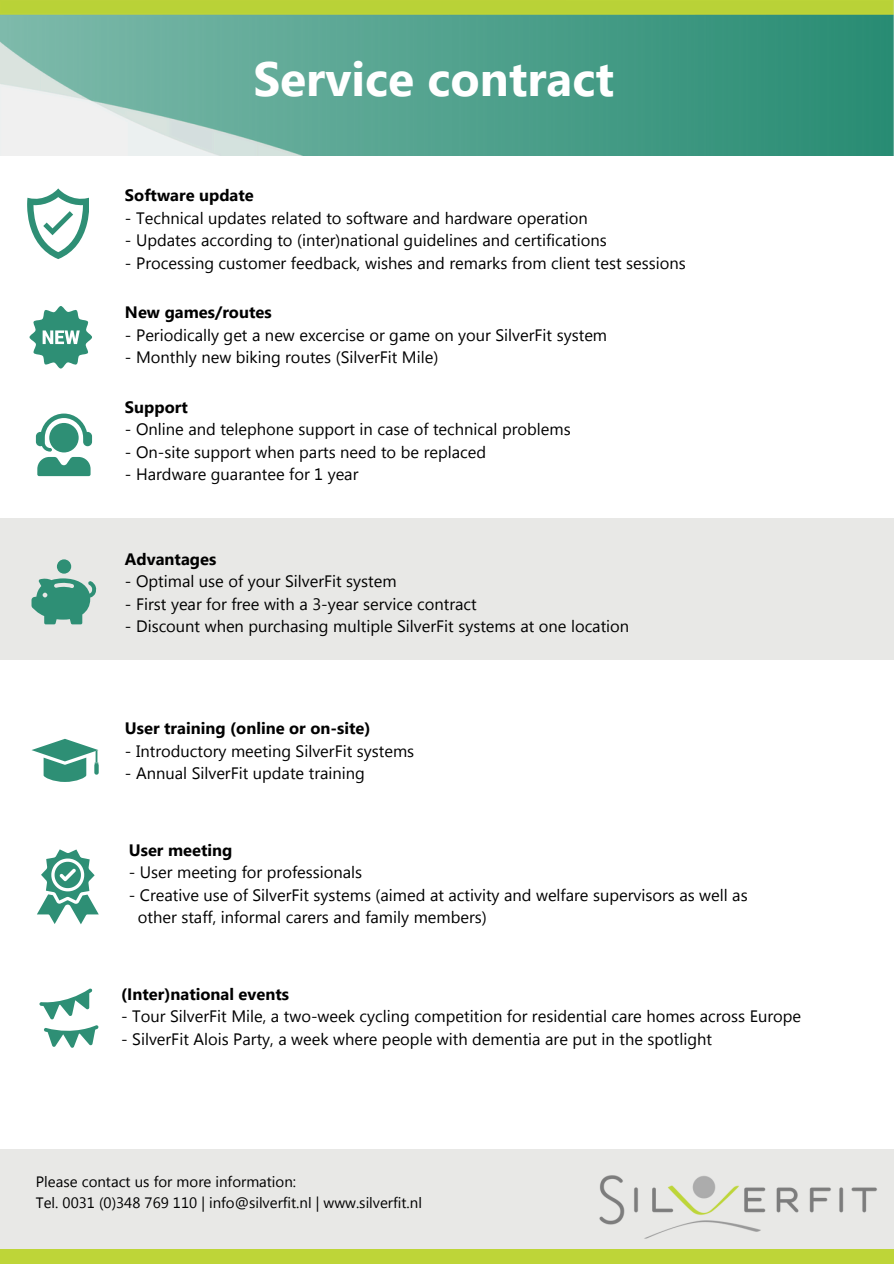
<style>
.page{position:relative;width:894px;height:1264px;background:#fff}
.page>*{position:absolute;margin:0;border:0;box-sizing:border-box;transform-origin:0 0}
.t1{font:700 48px "Segoe UI";color:#fff}
.t2{font:16.5px "Segoe UI";color:#000}
.t3{font:700 16.5px "Segoe UI";color:#000}
.t4{font:15px "Segoe UI";color:#000}
</style>
<div class="page">
<img style="left:0;top:0;width:893px;height:155px">
<svg style="left:27px;top:188px;width:62px;height:71px"></svg>
<svg style="left:36px;top:413px;width:56px;height:63px"></svg>
<svg style="left:37px;top:849px;width:62px;height:75px"></svg>
<svg style="left:39px;top:988px;width:60px;height:59px"></svg>
<svg style="left:31px;top:738px;width:68px;height:43px"></svg>
<svg style="left:29px;top:306px;width:63px;height:62px"></svg>
<div style="left:0;top:1149px;width:893px;height:112px;background:#e8e8e6"></div>
<img style="left:599px;top:1175px;width:278px;height:64px">
<div style="left:0;top:1249px;width:893px;height:14px;background:#bed538"></div>
<div style="left:0;top:518px;width:893px;height:141px;background:#e8e8e6"></div>
<svg style="left:31px;top:559px;width:65px;height:65px"></svg>
<p class="t1" style="left:253px;top:44px;width:362px">Service contract</p>
<p class="t3" style="left:125px;top:184px;width:130px">Software update</p>
<p class="t2" style="left:125px;top:206px;width:464px">- Technical updates related to software and hardware operation</p>
<p class="t2" style="left:125px;top:229px;width:483px">- Updates according to (inter)national guidelines and certifications</p>
<p class="t2" style="left:125px;top:251px;width:562px">- Processing customer feedback, wishes and remarks from client test sessions</p>
<p class="t3" style="left:125px;top:300px;width:148px">New games/routes</p>
<p class="t2" style="left:125px;top:323px;width:483px">- Periodically get a new excercise or game on your SilverFit system</p>
<p class="t2" style="left:125px;top:345px;width:315px">- Monthly new biking routes (SilverFit Mile)</p>
<p class="t3" style="left:125px;top:395px;width:64px">Support</p>
<p class="t2" style="left:125px;top:417px;width:447px">- Online and telephone support in case of technical problems</p>
<p class="t2" style="left:125px;top:440px;width:362px">- On-site support when parts need to be replaced</p>
<p class="t2" style="left:125px;top:462px;width:235px">- Hardware guarantee for 1 year</p>
<p class="t3" style="left:125px;top:547px;width:93px">Advantages</p>
<p class="t2" style="left:125px;top:569px;width:273px">- Optimal use of your SilverFit system</p>
<p class="t2" style="left:125px;top:592px;width:353px">- First year for free with a 3-year service contract</p>
<p class="t2" style="left:125px;top:614px;width:505px">- Discount when purchasing multiple SilverFit systems at one location</p>
<p class="t3" style="left:125px;top:716px;width:247px">User training (online or on-site)</p>
<h1 class="t2" style="left:125px;top:738px;width:291px">- Introductory meeting SilverFit systems</h1>
<p class="t2" style="left:125px;top:761px;width:241px">- Annual SilverFit update training</p>
<p class="t3" style="left:129px;top:838px;width:105px">User meeting</p>
<p class="t2" style="left:129px;top:860px;width:235px">- User meeting for professionals</p>
<p class="t2" style="left:129px;top:883px;width:620px">- Creative use of SilverFit systems (aimed at activity and welfare supervisors as well as</p>
<p class="t2" style="left:138px;top:905px;width:350px">other staff, informal carers and family members)</p>
<p class="t3" style="left:121px;top:982px;width:169px">(Inter)national events</p>
<p class="t2" style="left:121px;top:1004px;width:681px">- Tour SilverFit Mile, a two-week cycling competition for residential care homes across Europe</p>
<p class="t2" style="left:121px;top:1027px;width:592px">- SilverFit Alois Party, a week where people with dementia are put in the spotlight</p>
<p class="t4" style="left:36px;top:1170px;width:262px">Please contact us for more information:</p>
<p class="t4" style="left:36px;top:1191px;width:387px">Tel. 0031 (0)348 769 110 | info@silverfit.nl | www.silverfit.nl</p>
</div>
